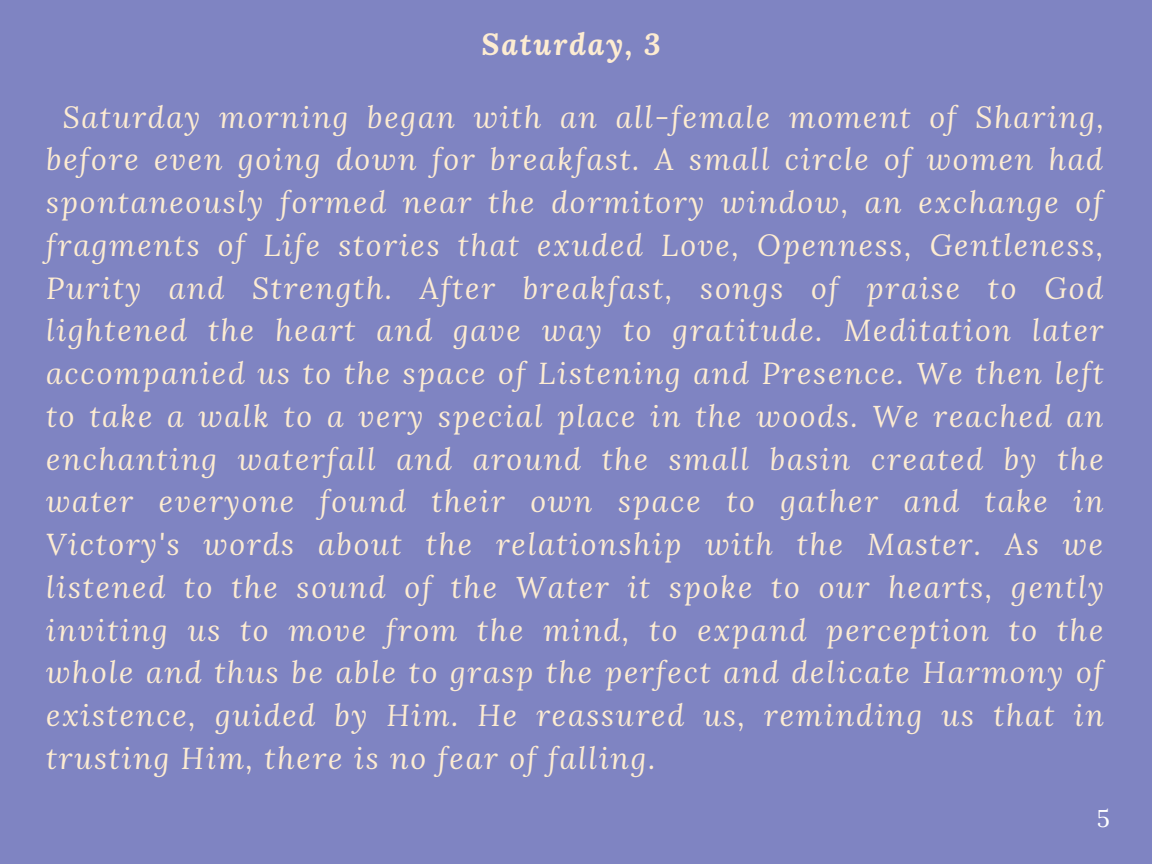
<style>
.page{position:relative;width:1152px;height:864px;background:#7f84c2}
.page>*{position:absolute;margin:0;border:0;box-sizing:border-box;transform-origin:0 0}
.t1{font:italic 30.15px/42.8px "Lora";letter-spacing:.06em;color:#fdecd2;text-align:justify}
.t2{font:italic 700 30.15px "Lora";letter-spacing:.06em;color:#fdecd2}
.t3{font:24.15px "Lora";color:#fff}
</style>
<div class="page">
<p class="t2" style="left:482px;top:23px;width:181px">Saturday, 3</p>
<p class="t1" style="left:46px;top:95px;width:1059px;text-indent:16px">Saturday morning began with an all-female moment of Sharing, before even going down for breakfast. A small circle of women had spontaneously formed near the dormitory window, an exchange of fragments of Life stories that exuded Love, Openness, Gentleness, Purity and Strength. After breakfast, songs of praise to God lightened the heart and gave way to gratitude. Meditation later accompanied us to the space of Listening and Presence. We then left to take a walk to a very special place in the woods. We reached an enchanting waterfall and around the small basin created by the water everyone found their own space to gather and take in Victory's words about the relationship with the Master. As we listened to the sound of the Water it spoke to our hearts, gently inviting us to move from the mind, to expand perception to the whole and thus be able to grasp the perfect and delicate Harmony of existence, guided by Him. He reassured us, reminding us that in trusting Him, there is no fear of falling.</p>
<p class="t3" style="left:1097px;top:802px;width:15px">5</p>
</div>
